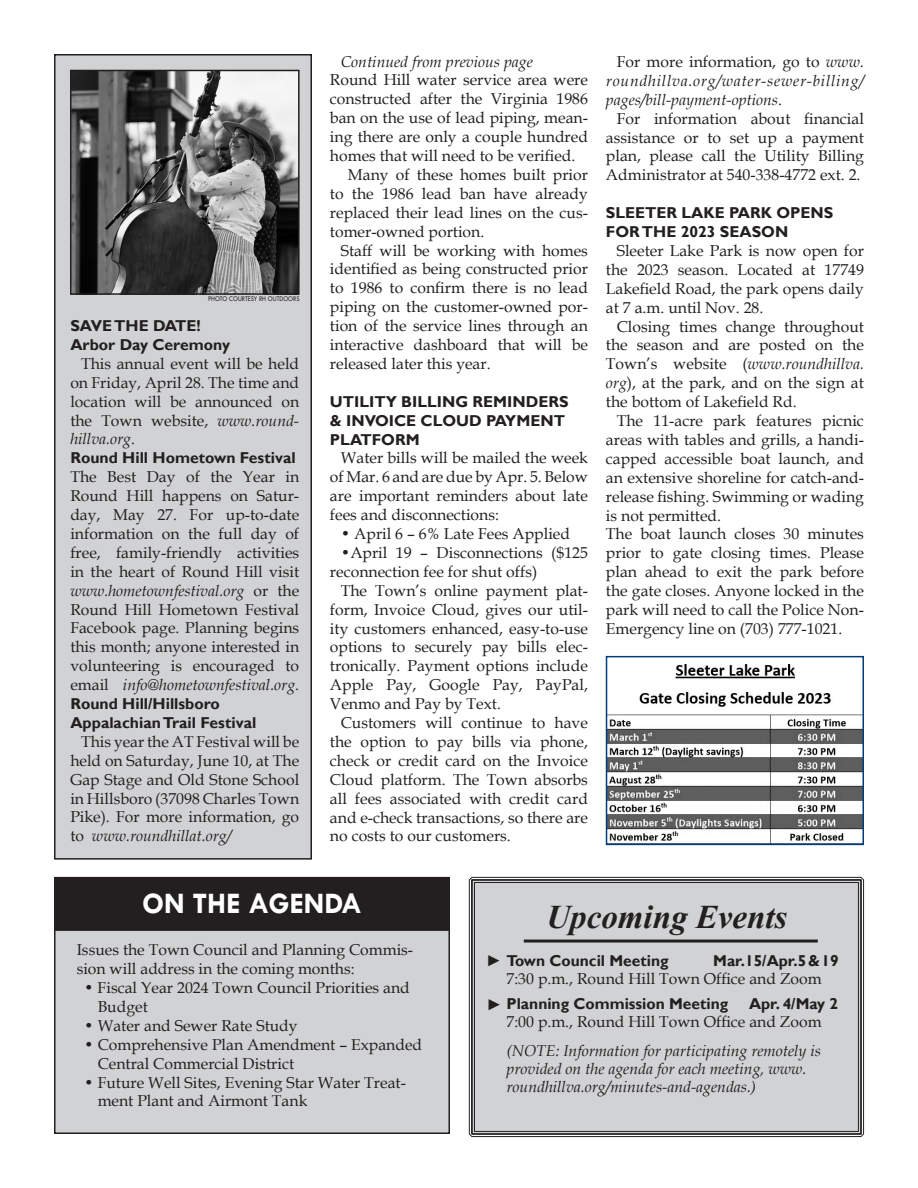
<style>
.page{position:relative;width:918px;height:1188px;background:#fff}
.page>*{position:absolute;margin:0;border:0;box-sizing:border-box;transform-origin:0 0}
.t1{font:italic 700 33px "Times New Roman";color:#231f20}
.t2{font:700 30px "Tw Cen";color:#fff}
.t3{font:15.75px/18.9px "Book Antiqua";color:#231f20;text-align:justify}
.t4{font:700 15.75px/18.9px "Gill Sans";color:#231f20}
.t5{font:italic 15.75px/18px "Book Antiqua";color:#231f20}
.t6{font:7.5px "Tw Cen";color:#231f20;scale:.85 1}
.s1{font-style:italic}
.s2{font-style:normal}
.s3{font-family:"Book Antiqua";font-weight:400}
</style>
<div class="page">
<div style="left:468px;top:877px;width:396px;height:260px;background:#d1d2d4"></div>
<div style="left:471px;top:879px;width:391px;height:256px;border:2px solid #231f20"></div>
<div style="left:474px;top:882px;width:385px;height:250px;border:1px solid #231f20"></div>
<hr style="left:524px;top:940px;width:294px;height:3px;background:#231f20">
<div style="left:55px;top:880px;width:394px;height:253px;background:#d1d2d4"></div>
<div style="left:54px;top:879px;width:396px;height:255px;border:2px solid #231f20"></div>
<div style="left:55px;top:878px;width:394px;height:52px;background:#231f20"></div>
<div style="left:54px;top:877px;width:396px;height:54px;border:2px solid #231f20"></div>
<div style="left:55px;top:55px;width:256px;height:804px;background:#d1d2d4"></div>
<div style="left:54px;top:54px;width:258px;height:806px;border:2px solid #231f20"></div>
<img style="left:73px;top:73px;width:224px;height:219px">
<div style="left:70px;top:70px;width:230px;height:225px;border:2px solid #231f20"></div>
<img style="left:609px;top:664px;width:252px;height:178px">
<div style="left:606px;top:656px;width:258px;height:189px;border:2px solid #013d7c"></div>
<p class="t6" style="left:208px;top:294px;width:109px">PHOTO COURTESY RH OUTDOORS</p>
<p class="t4" style="left:70px;top:317px;width:161px">SAVE THE DATE!<br>Arbor Day Ceremony</p>
<p class="t3" style="left:70px;top:354px;width:230px;text-indent:11px">This annual event will be held on Friday, April 28. The time and location will be announced on the Town website, <span class="s1">www.round&shy;hillva.org</span>.</p>
<p class="t4" style="left:70px;top:449px;width:227px">Round Hill Hometown Festival</p>
<p class="t3" style="left:70px;top:467px;width:230px">The Best Day of the Year in Round Hill happens on Satur&shy;day, May 27. For up-to-date information on the full day of free, family-friendly activities in the heart of Round Hill visit <span class="s1">www.hometownfestival.org</span> or the Round Hill Hometown Festival Facebook page. Planning begins this month; anyone interested in volunteering is encouraged to email <span class="s1">info@hometownfestival.org</span>.</p>
<p class="t4" style="left:70px;top:695px;width:188px">Round Hill/Hillsboro<br>Appalachian Trail Festival</p>
<p class="t3" style="left:70px;top:732px;width:230px;text-indent:11px">This year the AT Festival will be held on Saturday, June 10, at The Gap Stage and Old Stone School in Hillsboro (37098 Charles Town Pike). For more information, go to <span class="s1">www.roundhillat.org/</span></p>
<p class="t5" style="left:341px;top:52px;width:194px">Continued from previous page</p>
<p class="t3" style="left:330px;top:70px;width:260px">Round Hill water service area were</p>
<p class="t3" style="left:330px;top:89px;width:259px">constructed after the Virginia 1986</p>
<p class="t3" style="left:330px;top:108px;width:260px">ban on the use of lead piping, mean-</p>
<p class="t3" style="left:330px;top:127px;width:260px">ing there are only a couple hundred</p>
<p class="t3" style="left:330px;top:146px;width:247px">homes that will need to be verified.</p>
<p class="t3" style="left:348px;top:165px;width:242px">Many of these homes built prior</p>
<p class="t3" style="left:330px;top:184px;width:260px">to the 1986 lead ban have already</p>
<p class="t3" style="left:330px;top:203px;width:260px">replaced their lead lines on the cus-</p>
<p class="t3" style="left:330px;top:222px;width:156px">tomer-owned portion.</p>
<p class="t3" style="left:341px;top:240px;width:249px">Staff will be working with homes</p>
<p class="t3" style="left:330px;top:259px;width:259px">identified as being constructed prior</p>
<p class="t3" style="left:330px;top:278px;width:260px">to 1986 to confirm there is no lead</p>
<p class="t3" style="left:330px;top:297px;width:259px">piping on the customer-owned por-</p>
<p class="t3" style="left:330px;top:316px;width:260px">tion of the service lines through an</p>
<p class="t3" style="left:330px;top:335px;width:259px">interactive dashboard that will be</p>
<p class="t3" style="left:330px;top:354px;width:162px">released later this year.</p>
<p class="t4" style="left:330px;top:392px;width:240px">UTILITY BILLING REMINDERS &amp; INVOICE CLOUD PAYMENT<br>PLATFORM</p>
<p class="t3" style="left:330px;top:448px;width:260px;text-indent:11px">Water bills will be mailed the week of Mar. 6 and are due by Apr. 5. Below are important reminders about late fees and disconnections:</p>
<p class="t3" style="left:341px;top:524px;width:231px">• April 6 – 6% Late Fees Applied</p>
<p class="t3" style="left:330px;top:543px;width:260px;text-indent:11px">•April 19 – Disconnections ($125 reconnection fee for shut offs)</p>
<p class="t3" style="left:330px;top:581px;width:260px;text-indent:11px">The Town’s online payment plat&shy;form, Invoice Cloud, gives our util&shy;ity customers enhanced, easy-to-use options to securely pay bills elec&shy;tronically. Payment options include Apple Pay, Google Pay, PayPal, Venmo and Pay by Text.</p>
<p class="t3" style="left:330px;top:713px;width:260px;text-indent:11px">Customers will continue to have the option to pay bills via phone, check or credit card on the Invoice Cloud platform. The Town absorbs all fees associated with credit card and e-check transactions, so there are no costs to our customers.</p>
<p class="t5" style="left:606px;top:52px;width:260px;line-height:18.9px;text-align:justify;text-indent:11px"><span class="s2">For more information, go to</span> www. roundhillva.org/water-sewer-billing/ pages/bill-payment-options<span class="s2">.</span></p>
<p class="t3" style="left:606px;top:108px;width:260px;text-indent:11px">For information about financial assistance or to set up a payment plan, please call the Utility Billing Administrator at 540-338-4772 ext. 2.</p>
<p class="t4" style="left:606px;top:204px;width:229px">SLEETER LAKE PARK OPENS<br>FOR THE 2023 SEASON</p>
<p class="t3" style="left:606px;top:241px;width:260px;text-indent:11px">Sleeter Lake Park is now open for the 2023 season. Located at 17749<br>Lakefield Road, the park opens daily at 7 a.m. until Nov. 28.</p>
<p class="t3" style="left:606px;top:316px;width:260px;text-indent:11px">Closing times change throughout the season and are posted on the Town’s website (<span class="s1">www.roundhillva. org</span>), at the park, and on the sign at the bottom of Lakefield Rd.</p>
<p class="t3" style="left:606px;top:411px;width:260px;text-align:left;text-indent:11px">The 11-acre park features picnic areas with tables and grills, a handi&shy;capped accessible boat launch, and an extensive shoreline for catch-and&shy;release fishing. Swimming or wading is not permitted.<br>The boat launch closes 30 minutes prior to gate closing times. Please plan ahead to exit the park before the gate closes. Anyone locked in the park will need to call the Police Non-Emergency line on (703) 777-1021.</p>
<h2 class="t2" style="left:142px;top:885px;width:221px">ON THE AGENDA</h2>
<p class="t3" style="left:77px;top:940px;width:338px">Issues the Town Council and Planning Commis&shy;sion will address in the coming months:</p>
<p class="t3" style="left:98px;top:978px;width:314px;text-indent:-13px">• Fiscal Year 2024 Town Council Priorities and<br>Budget</p>
<p class="t3" style="left:84px;top:1016px;width:215px">• Water and Sewer Rate Study</p>
<p class="t3" style="left:98px;top:1035px;width:326px;text-indent:-13px">• Comprehensive Plan Amendment – Expanded<br>Central Commercial District</p>
<p class="t3" style="left:98px;top:1072px;width:310px;text-indent:-13px">• Future Well Sites, Evening Star Water Treat&shy;ment Plant and Airmont Tank</p>
<h1 class="t1" style="left:546px;top:894px;width:243px">Upcoming Events</h1>
<p class="t4" style="left:486px;top:952px;width:184px"><span class="s3">►</span> Town Council Meeting</p>
<p class="t4" style="left:713px;top:952px;width:127px">Mar.15/Apr.5 &amp; 19</p>
<p class="t3" style="left:507px;top:969px;width:317px">7:30 p.m., Round Hill Town Office and Zoom</p>
<p class="t4" style="left:486px;top:995px;width:243px"><span class="s3">►</span> Planning Commission Meeting</p>
<p class="t4" style="left:749px;top:995px;width:91px">Apr. 4/May 2</p>
<p class="t3" style="left:507px;top:1012px;width:317px">7:00 p.m., Round Hill Town Office and Zoom</p>
<p class="t5" style="left:507px;top:1041px;width:316px">(NOTE: Information for participating remotely is provided on the agenda for each meeting, www. roundhillva.org/minutes-and-agendas.)</p>
</div>
